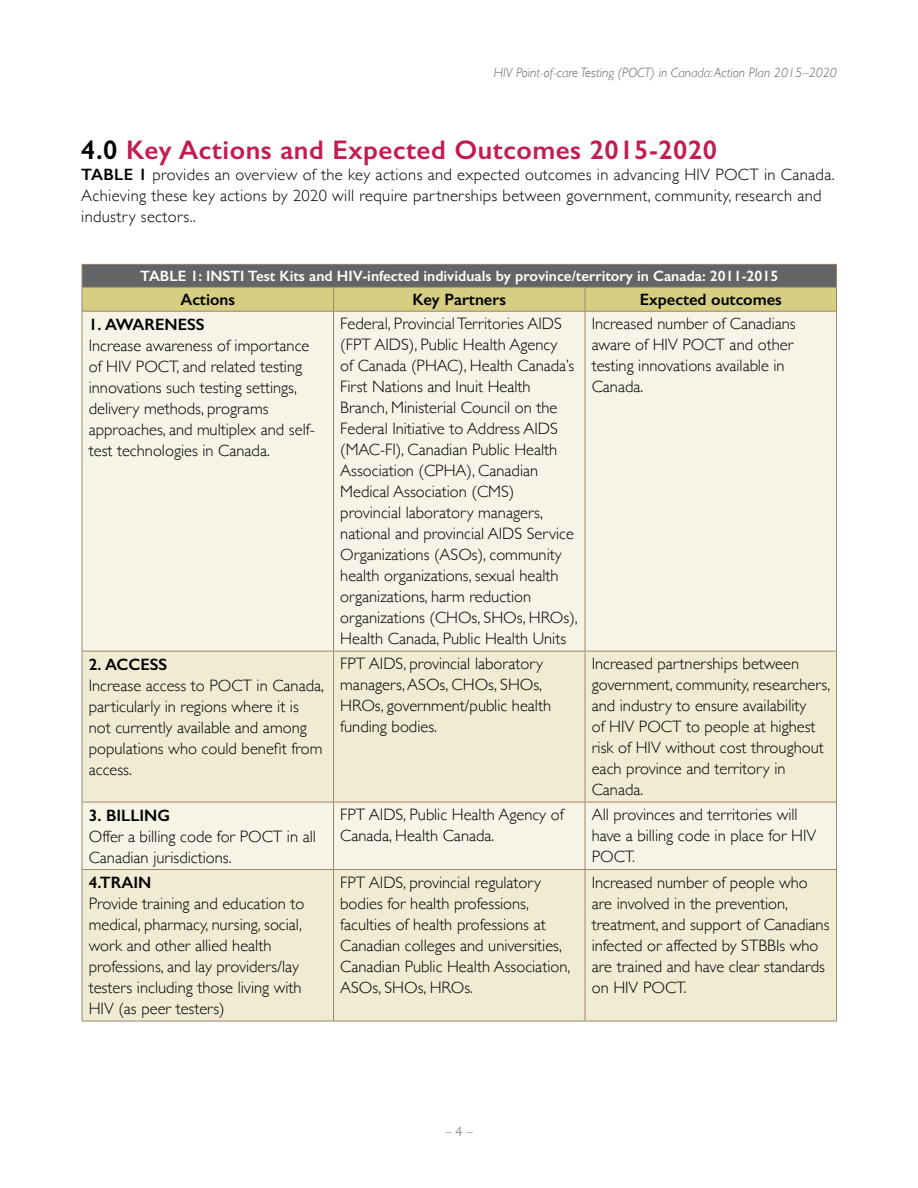
<style>
.page{position:relative;width:918px;height:1188px;background:#fff}
.page>*{position:absolute;margin:0;border:0;box-sizing:border-box;transform-origin:0 0}
.t1{font:600 27px "Gill Sans";letter-spacing:.02em;color:#c31b53}
.t2{font:300 16.5px/21px "Gill Sans";color:#000}
.t3{font:300 16.5px/21px "Gill Sans";letter-spacing:.02em;color:#000}
.t4{font:600 16.5px "Gill Sans";color:#000}
.t5{font:600 15px "Gill Sans";color:#fff}
.t6{font:italic 300 13.5px "Gill Sans";color:#636466}
.t7{font:300 13.5px "Gill Sans";color:#636466}
.s1{color:#000}
.s2{font-weight:600}
</style>
<div class="page">
<div style="left:83px;top:312px;width:753px;height:339px;background:#f6f4e7"></div>
<svg style="left:83px;top:652px;width:753px;height:369px;background:#f0edd7"></svg>
<hr style="left:82px;top:312px;width:1px;height:339px;background:#9e876b">
<hr style="left:333px;top:312px;width:1px;height:339px;background:#9e876b">
<hr style="left:585px;top:312px;width:1px;height:339px;background:#9e876b">
<hr style="left:836px;top:312px;width:1px;height:339px;background:#9e876b">
<hr style="left:82px;top:651px;width:252px;height:1px;background:#9e876b">
<hr style="left:82px;top:652px;width:1px;height:150px;background:#9e876b">
<hr style="left:334px;top:651px;width:251px;height:1px;background:#9e876b">
<hr style="left:333px;top:652px;width:1px;height:150px;background:#9e876b">
<hr style="left:585px;top:651px;width:252px;height:1px;background:#9e876b">
<hr style="left:585px;top:652px;width:1px;height:150px;background:#9e876b">
<hr style="left:836px;top:652px;width:1px;height:150px;background:#9e876b">
<hr style="left:82px;top:802px;width:252px;height:1px;background:#9e876b">
<hr style="left:82px;top:802px;width:1px;height:67px;background:#9e876b">
<hr style="left:334px;top:802px;width:251px;height:1px;background:#9e876b">
<hr style="left:333px;top:802px;width:1px;height:67px;background:#9e876b">
<hr style="left:585px;top:802px;width:252px;height:1px;background:#9e876b">
<hr style="left:585px;top:802px;width:1px;height:67px;background:#9e876b">
<hr style="left:836px;top:802px;width:1px;height:67px;background:#9e876b">
<hr style="left:82px;top:869px;width:252px;height:1px;background:#9e876b">
<hr style="left:82px;top:870px;width:1px;height:151px;background:#9e876b">
<hr style="left:334px;top:869px;width:251px;height:1px;background:#9e876b">
<hr style="left:333px;top:870px;width:1px;height:151px;background:#9e876b">
<hr style="left:585px;top:869px;width:252px;height:1px;background:#9e876b">
<hr style="left:585px;top:870px;width:1px;height:151px;background:#9e876b">
<hr style="left:836px;top:870px;width:1px;height:151px;background:#9e876b">
<hr style="left:82px;top:1021px;width:252px;height:1px;background:#9e876b">
<hr style="left:334px;top:1021px;width:251px;height:1px;background:#9e876b">
<hr style="left:585px;top:1021px;width:252px;height:1px;background:#9e876b">
<hr style="left:82px;top:264px;width:252px;height:1px;background:#9e876b">
<hr style="left:334px;top:264px;width:251px;height:1px;background:#9e876b">
<hr style="left:585px;top:264px;width:252px;height:1px;background:#9e876b">
<svg style="left:82px;top:265px;width:755px;height:46px;background:#9d9974"></svg>
<hr style="left:82px;top:311px;width:252px;height:1px;background:#9e876b">
<hr style="left:334px;top:311px;width:251px;height:1px;background:#9e876b">
<hr style="left:585px;top:311px;width:252px;height:1px;background:#9e876b">
<p class="t6" style="left:494px;top:65px;width:345px">HIV Point-of-care Testing (POCT) in Canada: Action Plan 2015–2020</p>
<h1 class="t1" style="left:81px;top:134px;width:637px"><span class="s1">4.0</span> Key Actions and Expected Outcomes 2015-2020</h1>
<p class="t3" style="left:81px;top:163px;width:755px"><span class="s2">Tab le 1</span> provides an overview of the key actions and expected outcomes in advancing HIV POCT in Canada.<br>Achieving these key actions by 2020 will require partnerships between government, community, research and industry sectors..</p>
<p class="t5" style="left:140px;top:267px;width:640px">Tab le 1: INSTI Test Kits and HIV-infected individuals by province/territory in Canada: 2011-2015</p>
<p class="t4" style="left:180px;top:290px;width:56px">Actions</p>
<p class="t4" style="left:413px;top:290px;width:95px">Key Partners</p>
<p class="t4" style="left:640px;top:290px;width:144px">Expected outcomes</p>
<p class="t4" style="left:89px;top:314px;width:117px">1. AWARENESS</p>
<p class="t2" style="left:89px;top:334px;width:228px">Increase awareness of importance of HIV POCT, and related testing innovations such testing settings, delivery methods, programs approaches, and multiplex and self&shy;test technologies in Canada.</p>
<p class="t2" style="left:340px;top:313px;width:239px">Federal, Provincial Territories AIDS (FPT AIDS), Public Health Agency<br>of Canada (PHAC), Health Canada’s First Nations and Inuit Health Branch, Ministerial Council on the Federal Initiative to Address AIDS (MAC-FI), Canadian Public Health Association (CPHA), Canadian Medical Association (CMS) provincial laboratory managers, national and provincial AIDS Service Organizations (ASOs), community health organizations, sexual health organizations, harm reduction organizations (CHOs, SHOs, HROs), Health Canada, Public Health Units</p>
<p class="t2" style="left:592px;top:313px;width:206px">Increased number of Canadians aware of HIV POCT and other testing innovations available in<br>Canada.</p>
<p class="t4" style="left:89px;top:654px;width:80px">2. ACCESS</p>
<p class="t2" style="left:89px;top:674px;width:237px">Increase access to POCT in Canada, particularly in regions where it is not currently available and among populations who could benefit from access.</p>
<p class="t4" style="left:89px;top:805px;width:83px">3. BILLING</p>
<p class="t2" style="left:89px;top:825px;width:229px">Offer a billing code for POCT in all<br>Canadian jurisdictions.</p>
<p class="t4" style="left:89px;top:873px;width:64px">4.TRAIN</p>
<p class="t2" style="left:89px;top:893px;width:217px">Provide training and education to medical, pharmacy, nursing, social, work and other allied health professions, and lay providers/lay testers including those living with<br>HIV (as peer testers)</p>
<p class="t2" style="left:340px;top:653px;width:212px">FPT AIDS, provincial laboratory managers, ASOs, CHOs, SHOs,<br>HROs, government/public health funding bodies.</p>
<p class="t2" style="left:592px;top:653px;width:240px">Increased partnerships between government, community, researchers, and industry to ensure availability<br>of HIV POCT to people at highest risk of HIV without cost throughout each province and territory in<br>Canada.</p>
<p class="t2" style="left:340px;top:804px;width:225px">FPT AIDS, Public Health Agency of<br>Canada, Health Canada.</p>
<p class="t2" style="left:592px;top:804px;width:226px">All provinces and territories will have a billing code in place for HIV<br>POCT.</p>
<p class="t2" style="left:340px;top:871px;width:232px">FPT AIDS, provincial regulatory bodies for health professions, faculties of health professions at<br>Canadian colleges and universities,<br>Canadian Public Health Association,<br>ASOs, SHOs, HROs.</p>
<p class="t2" style="left:592px;top:871px;width:239px">Increased number of people who are involved in the prevention, treatment, and support of Canadians infected or affected by STBBIs who are trained and have clear standards on HIV POCT.</p>
<p class="t7" style="left:445px;top:1121px;width:29px">– 4 –</p>
</div>
